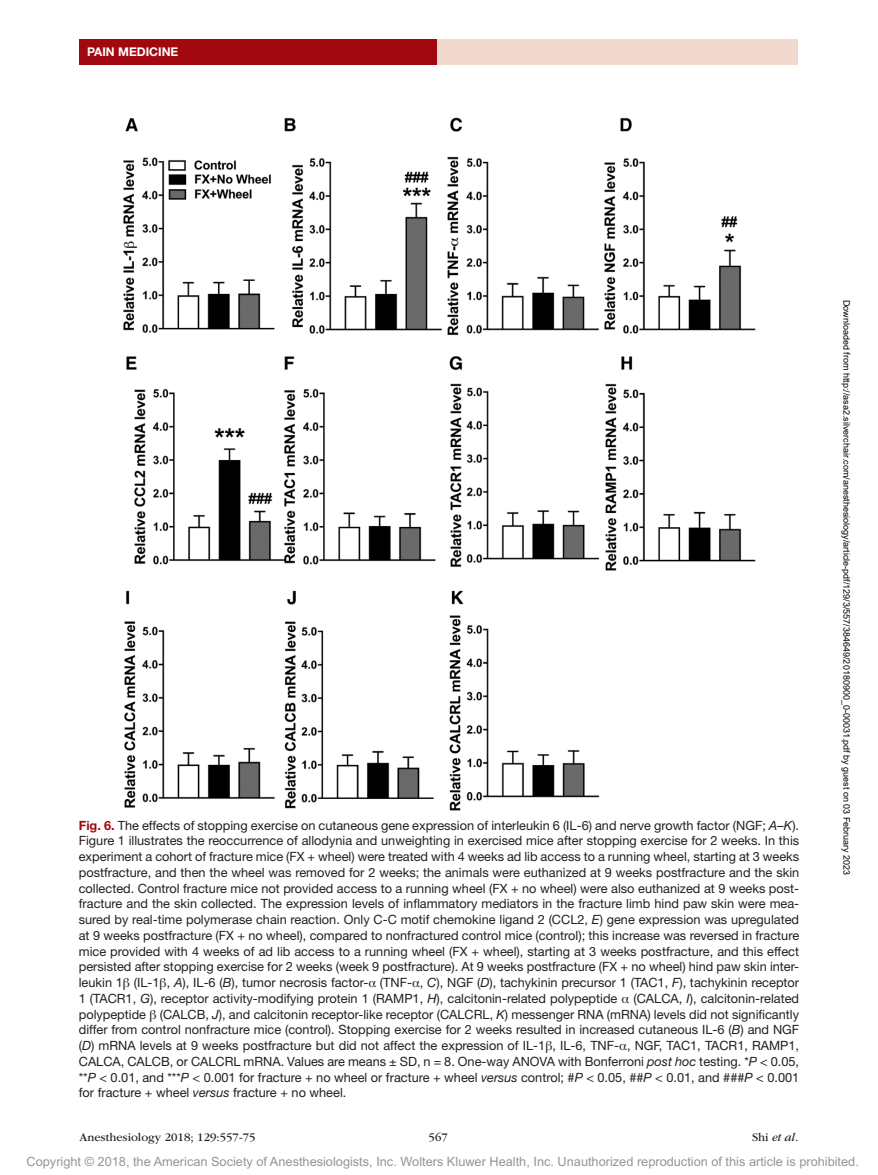
<style>
.page{position:relative;width:878px;height:1175px;background:#fff}
.page>*{position:absolute;margin:0;border:0;box-sizing:border-box;transform-origin:0 0}
.t1{font:12.75px/15.8px "Helvetica Neue LT Std";color:#231f20;text-align:justify}
.t2{font:12.75px "Arial MT Std";color:#939598}
.t3{font:12px "ITC Garamond Std";color:#231f20}
.t4{font:700 12px "Helvetica Neue LT Std";color:#fff}
.t5{font:italic 12px "ITC Garamond Std";color:#231f20}
.t6{font:9px "Arial";color:#000}
.s1{font-weight:700;color:#a1080f}
.s2{font-style:italic}
.s3{font-family:"Gandhari Unicode"}
.s4{font-style:normal}
</style>
<div class="page">
<div style="left:432px;top:39px;width:365px;height:26px;background:#f1d8cd"></div>
<div style="left:79px;top:39px;width:357px;height:25px;background:#a1080f"></div>
<img style="left:123px;top:117px;width:633px;height:694px">
<p class="t4" style="left:87px;top:44px;width:15px">PAIN</p>
<p class="t4" style="left:118px;top:44px;width:35px">MEDICINE</p>
<p class="t1" style="left:79px;top:817px;width:722px"><span class="s1">FIG. 6.</span> The effects of stopping exercise on cutaneous gene expression of interleukin 6 (IL-6) and nerve growth factor (NGF; <span class="s2">A–K</span>).<br>Figure 1 illustrates the reoccurrence of allodynia and unweighting in exercised mice after stopping exercise for 2 weeks. In this experiment a cohort of fracture mice (FX + wheel) were treated with 4 weeks ad lib access to a running wheel, starting at 3 weeks postfracture, and then the wheel was removed for 2 weeks; the animals were euthanized at 9 weeks postfracture and the skin collected. Control fracture mice not provided access to a running wheel (FX + no wheel) were also euthanized at 9 weeks post&shy;fracture and the skin collected. The expression levels of inflammatory mediators in the fracture limb hind paw skin were mea&shy;sured by real-time polymerase chain reaction. Only C-C motif chemokine ligand 2 (CCL2, <span class="s2">E</span>) gene expression was upregulated at 9 weeks postfracture (FX + no wheel), compared to nonfractured control mice (control); this increase was reversed in fracture mice provided with 4 weeks of ad lib access to a running wheel (FX + wheel), starting at 3 weeks postfracture, and this effect persisted after stopping exercise for 2 weeks (week 9 postfracture). At 9 weeks postfracture (FX + no wheel) hind paw skin inter&shy;leukin 1<span class="s3">β</span> (IL-1<span class="s3">β</span>, <span class="s2">A</span>), IL-6 (<span class="s2">B</span>), tumor necrosis factor-<span class="s3">α</span> (TNF-<span class="s3">α</span>, <span class="s2">C</span>), NGF (<span class="s2">D</span>), tachykinin precursor 1 (TAC1, <span class="s2">F</span>), tachykinin receptor 1 (TACR1, <span class="s2">G</span>), receptor activity-modifying protein 1 (RAMP1, <span class="s2">H</span>), calcitonin-related polypeptide <span class="s3">α</span> (CALCA, <span class="s2">I</span>), calcitonin-related polypeptide <span class="s3">β</span> (CALCB, <span class="s2">J</span>), and calcitonin receptor-like receptor (CALCRL, <span class="s2">K</span>) messenger RNA (mRNA) levels did not significantly differ from control nonfracture mice (control). Stopping exercise for 2 weeks resulted in increased cutaneous IL-6 (<span class="s2">B</span>) and NGF (<span class="s2">D</span>) mRNA levels at 9 weeks postfracture but did not affect the expression of IL-1<span class="s3">β</span>, IL-6, TNF-<span class="s3">α</span>, NGF, TAC1, TACR1, RAMP1, CALCA, CALCB, or CALCRL mRNA. Values are means ± SD, n = 8. One-way ANOVA with Bonferroni <span class="s2">post hoc</span> testing. *<span class="s2">P</span> &lt; 0.05, **<span class="s2">P</span> &lt; 0.01, and ***<span class="s2">P</span> &lt; 0.001 for fracture + no wheel or fracture + wheel <span class="s2">versus</span> control; #<span class="s2">P</span> &lt; 0.05, ##<span class="s2">P</span> &lt; 0.01, and ###<span class="s2">P</span> &lt; 0.001 for fracture + wheel <span class="s2">versus</span> fracture + no wheel.</p>
<p class="t3" style="left:80px;top:1130px;width:177px">Anesthesiology 2018; 129:557-75</p>
<p class="t3" style="left:428px;top:1130px;width:21px">567</p>
<p class="t5" style="left:752px;top:1130px;width:48px"><span class="s4">Shi</span> et al.</p>
<p class="t6" style="left:850px;top:300px;width:577px;rotate:90deg">Downloaded from http://asa2.silverchair.com/anesthesiology/article-pdf/129/3/557/384649/20180900_0-00031.pdf by guest on 03 February 2023</p>
<p class="t2" style="left:27px;top:1154px;width:833px">Copyright © 2018, the American Society of Anesthesiologists, Inc. Wolters Kluwer Health, Inc. Unauthorized reproduction of this article is prohibited.</p>
</div>
